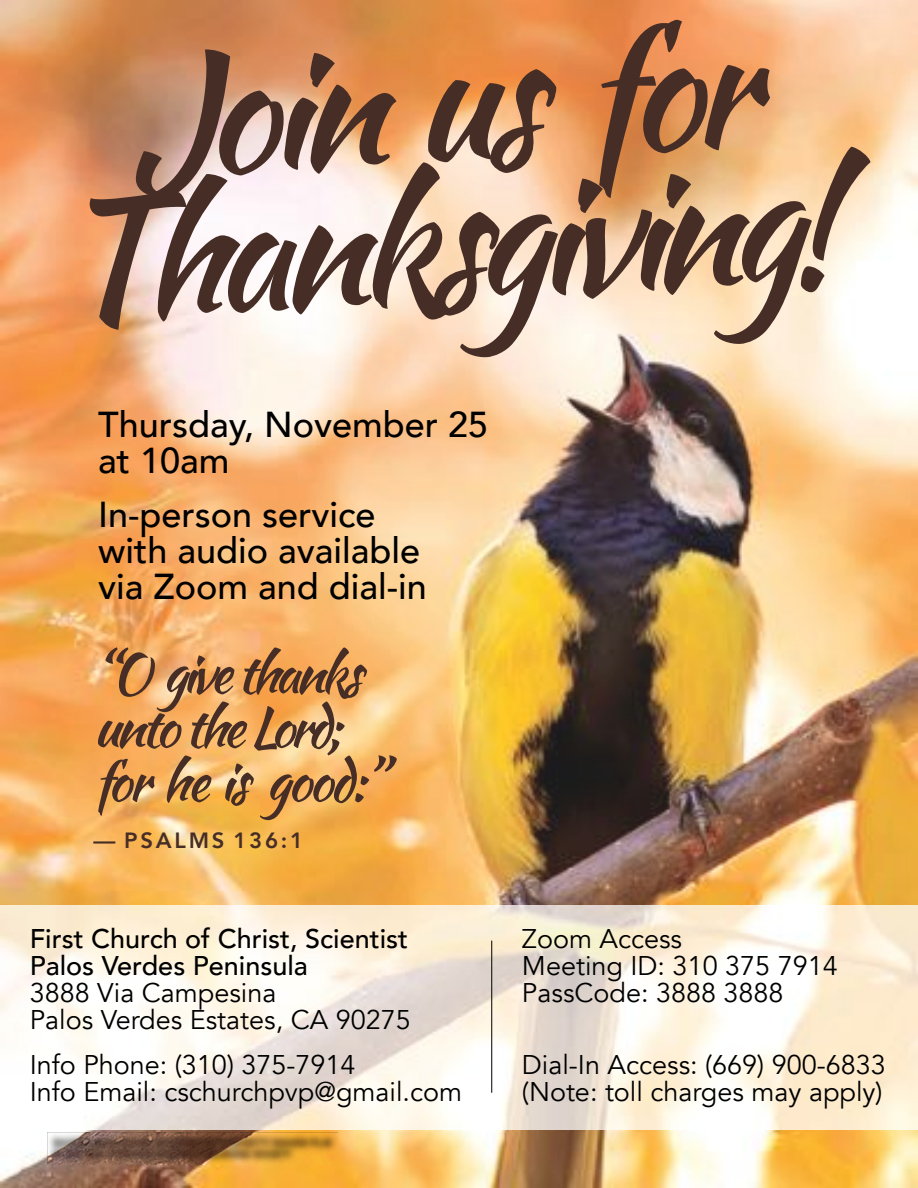
<style>
.page{position:relative;width:918px;height:1188px;background:#fff}
.page>*{position:absolute;margin:0;border:0;box-sizing:border-box;transform-origin:0 0}
.t1{font:165px/139.5px "Kaushan Script";color:#462d26;text-align:center}
.t2{font:54px/54px "Kaushan Script";letter-spacing:-.08em;color:#462d26}
.t3{font:36px/36px "font 000000002739916 f";color:#000}
.t4{font:27px/27px "font 000000002739916 f";color:#000}
.t5{font:22.05px "font 000000002739916 f";letter-spacing:.125em;color:#462d26}
</style>
<div class="page">
<img style="left:0;top:0;width:918px;height:1188px">
<img style="left:0;top:906px;width:918px;height:223px">
<img style="left:48px;top:1133px;width:289px;height:32px">
<hr style="left:491px;top:941px;width:1px;height:151px;background:#000">
<h1 class="t1" style="left:46px;top:51px;width:783px;rotate:-3deg">Join us for<br>Thanksgiving!</h1>
<h3 class="t3" style="left:98px;top:407px;width:392px">Thursday, November 25 at 10am</h3>
<h3 class="t3" style="left:98px;top:497px;width:330px">In-person service with audio available via Zoom and dial-in</h3>
<h2 class="t2" style="left:93px;top:646px;width:293px">“O give thanks unto the Lord; for he is good:”</h2>
<p class="t5" style="left:93px;top:826px;width:211px">— PSALMS 136:1</p>
<p class="t4" style="left:30px;top:926px;width:383px">First Church of Christ, Scientist<br>Palos Verdes Peninsula<br>3888 Via Campesina<br>Palos Verdes Estates, CA 90275</p>
<p class="t4" style="left:30px;top:1052px;width:434px">Info Phone: (310) 375-7914<br>Info Email: cschurchpvp@gmail.com</p>
<p class="t4" style="left:522px;top:926px;width:317px">Zoom Access<br>Meeting ID: 310 375 7914<br>PassCode: 3888 3888</p>
<p class="t4" style="left:522px;top:1052px;width:365px">Dial-In Access: (669) 900-6833 (Note: toll charges may apply)</p>
</div>
